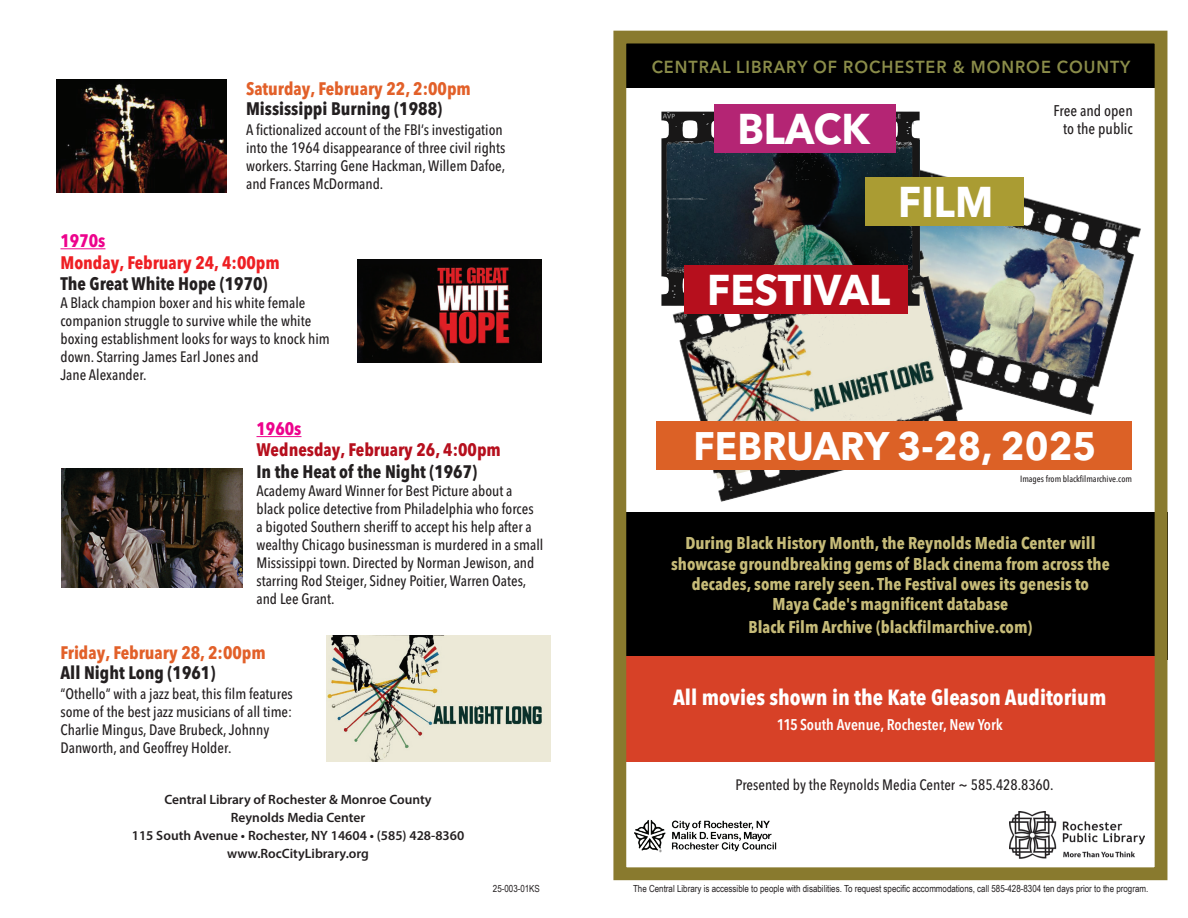
<style>
.page{position:relative;width:1188px;height:918px;background:#fff}
.page>*{position:absolute;margin:0;border:0;box-sizing:border-box;transform-origin:0 0}
.t1{font:700 42.6px "Avenir Next LT Pro";color:#fff;scale:.94 1}
.t2{font:700 39.45px "Avenir Next LT Pro";color:#fff;scale:.94 1}
.t3{font:700 condensed 21.75px "Avenir Next LT Pro";color:#fff}
.t4{font:700 condensed 18px "Avenir Next LT Pro";color:#231f20}
.t5{font:700 condensed 18px "Avenir Next LT Pro";color:#e26029}
.t6{font:700 condensed 18px "Avenir Next LT Pro";color:#b60f1d}
.t7{font:700 condensed 18px "Avenir Next LT Pro";color:#ee1f23}
.t8{font:700 condensed 18px "Avenir Next LT Pro";color:#ed028c}
.t9{font:600 17.25px "Avenir Next LT Pro";letter-spacing:.06em;color:#8a8c49;scale:.94 1}
.t10{font:700 condensed 16.95px/20.4px "Avenir Next LT Pro";color:#c6bb78;text-align:center}
.t11{font:600 condensed 15.45px "Avenir Next LT Pro";color:#fff}
.t12{font:500 condensed 15.45px/18.5px "Avenir Next LT Pro";color:#231f20;text-align:right}
.t13{font:500 condensed 15px/18px "Avenir Next LT Pro";color:#231f20}
.t14{font:600 13.5px/18px "Myriad Pro";color:#231f20;text-align:center}
.t15{font:9.75px "Arial Narrow";color:#231f20}
.t16{font:500 condensed 9px "Avenir Next LT Pro";color:#231f20}
</style>
<div class="page">
<div style="left:618px;top:512px;width:549px;height:148px;background:#000"></div>
<div style="left:618px;top:656px;width:547px;height:105px;background:#d74127"></div>
<div style="left:618px;top:43px;width:547px;height:45px;background:#000"></div>
<img style="left:1010px;top:811px;width:135px;height:47px">
<img style="left:635px;top:820px;width:142px;height:33px">
<img style="left:924px;top:170px;width:217px;height:252px">
<img style="left:670px;top:241px;width:308px;height:261px">
<img style="left:661px;top:111px;width:263px;height:202px">
<div style="left:714px;top:104px;width:182px;height:49px;background:#b42574"></div>
<div style="left:865px;top:177px;width:159px;height:49px;background:#aa9c33"></div>
<div style="left:684px;top:265px;width:223px;height:49px;background:#b60f1d"></div>
<div style="left:656px;top:422px;width:476px;height:48px;background:#dc6126"></div>
<hr style="left:60px;top:248px;width:45px;height:1px;background:#ed028c">
<hr style="left:256px;top:436px;width:46px;height:1px;background:#ed028c">
<img style="left:56px;top:79px;width:170px;height:113px">
<img style="left:357px;top:259px;width:184px;height:104px">
<img style="left:61px;top:468px;width:182px;height:120px">
<img style="left:326px;top:635px;width:225px;height:126px">
<div style="left:613px;top:31px;width:554px;height:849px;border:13px solid #897a2e"></div>
<p class="t5" style="left:246px;top:77px;width:226px">Saturday, February 22, 2:00pm</p>
<p class="t4" style="left:246px;top:98px;width:198px">Mississippi Burning (1988)</p>
<p class="t13" style="left:246px;top:120px;width:261px">A fictionalized account of the FBI’s investigation into the 1964 disappearance of three civil rights workers. Starring Gene Hackman, Willem Dafoe, and Frances McDormand.</p>
<p class="t8" style="left:60px;top:230px;width:46px">1970s</p>
<p class="t7" style="left:60px;top:251px;width:221px">Monday, February 24, 4:00pm</p>
<p class="t4" style="left:60px;top:273px;width:209px">The Great White Hope (1970)</p>
<p class="t13" style="left:60px;top:294px;width:271px">A Black champion boxer and his white female companion struggle to survive while the white boxing establishment looks for ways to knock him down. Starring James Earl Jones and<br>Jane Alexander.</p>
<p class="t8" style="left:256px;top:417px;width:46px">1960s</p>
<p class="t6" style="left:256px;top:439px;width:246px">Wednesday, February 26, 4:00pm</p>
<p class="t4" style="left:256px;top:461px;width:222px">In the Heat of the Night (1967)</p>
<p class="t13" style="left:256px;top:482px;width:288px">Academy Award Winner for Best Picture about a black police detective from Philadelphia who forces a bigoted Southern sheriff to accept his help after a wealthy Chicago businessman is murdered in a small Mississippi town. Directed by Norman Jewison, and starring Rod Steiger, Sidney Poitier, Warren Oates, and Lee Grant.</p>
<p class="t5" style="left:60px;top:641px;width:207px">Friday, February 28, 2:00pm</p>
<p class="t4" style="left:60px;top:662px;width:157px">All Night Long (1961)</p>
<p class="t13" style="left:60px;top:684px;width:234px">“Othello” with a jazz beat, this film features some of the best jazz musicians of all time:<br>Charlie Mingus, Dave Brubeck, Johnny Danworth, and Geoffrey Holder.</p>
<p class="t14" style="left:132px;top:790px;width:334px">Central Library of Rochester &amp; Monroe County<br>Reynolds Media Center<br>115 South Avenue • Rochester, NY 14604 • (585) 428-8360 www.RocCityLibrary.org</p>
<p class="t15" style="left:493px;top:881px;width:49px">25-003-01KS</p>
<p class="t9" style="left:652px;top:57px;width:511px">CENTRAL LIBRARY OF ROCHESTER &amp; MONROE COUNTY</p>
<h1 class="t1" style="left:737px;top:103px;width:142px">BLACK</h1>
<h1 class="t1" style="left:898px;top:176px;width:103px">FILM</h1>
<h1 class="t1" style="left:707px;top:264px;width:196px">FESTIVAL</h1>
<p class="t12" style="left:1054px;top:101px;width:81px">Free and open to the public</p>
<h2 class="t2" style="left:694px;top:422px;width:430px">FEBRUARY 3-28, 2025</h2>
<p class="t16" style="left:1020px;top:473px;width:113px">Images from blackfilmarchive.com</p>
<p class="t10" style="left:671px;top:533px;width:440px">During Black History Month, the Reynolds Media Center will showcase groundbreaking gems of Black cinema from across the decades, some rarely seen. The Festival owes its genesis to<br>Maya Cade's magnificent database</p>
<p class="t10" style="left:749px;top:617px;width:285px">Black Film Archive (blackfilmarchive.com)</p>
<h3 class="t3" style="left:673px;top:684px;width:435px">All movies shown in the Kate Gleason Auditorium</h3>
<p class="t11" style="left:777px;top:715px;width:228px">115 South Avenue, Rochester, New York</p>
<p class="t13" style="left:736px;top:776px;width:319px">Presented by the Reynolds Media Center ~ 585.428.8360.</p>
<p class="t15" style="left:633px;top:881px;width:517px">The Central Library is accessible to people with disabilities. To request specific accommodations, call 585-428-8304 ten days prior to the program.</p>
</div>
